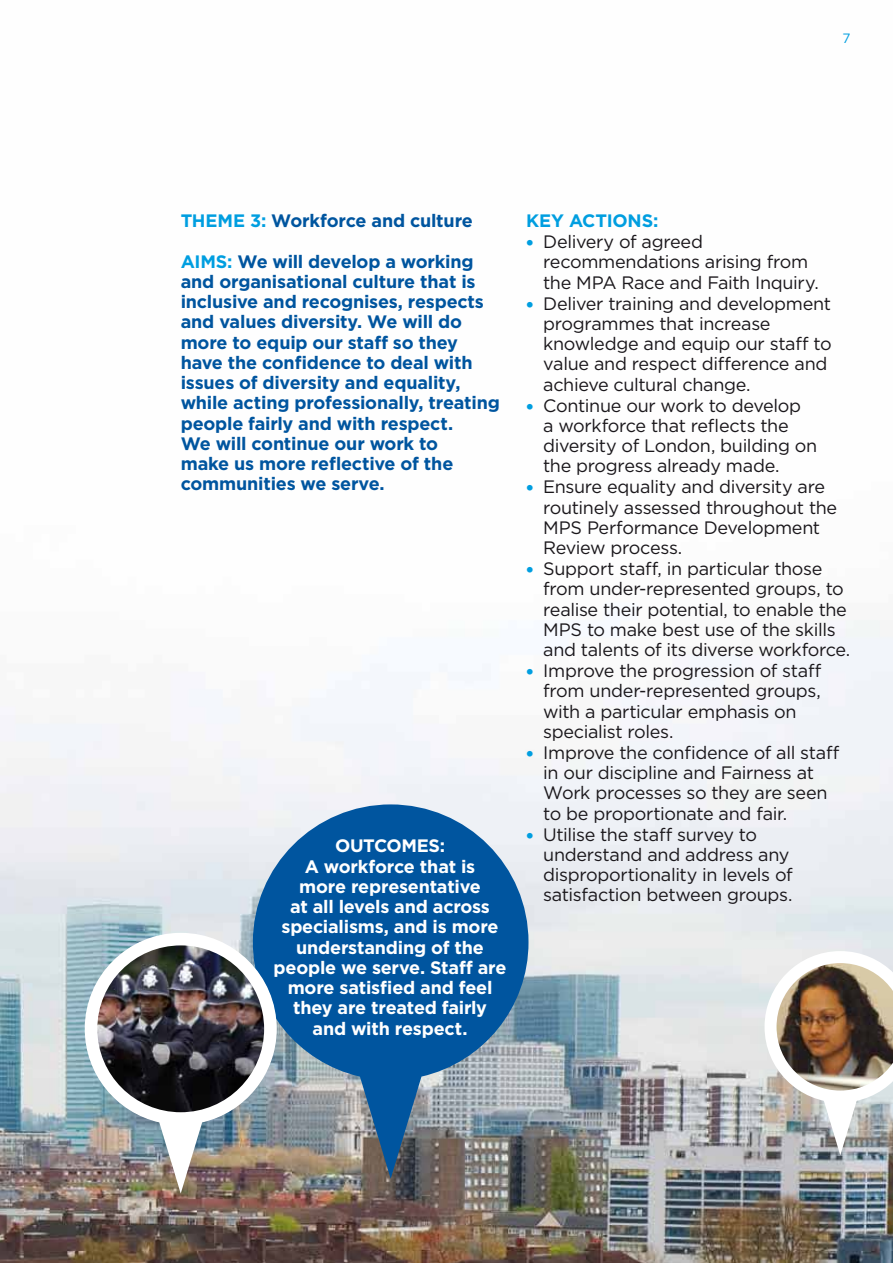
<style>
.page{position:relative;width:893px;height:1263px;background:#fff}
.page>*{position:absolute;margin:0;border:0;box-sizing:border-box;transform-origin:0 0}
.t1{font:18px/20.2px "Gotham";letter-spacing:-.02em;color:#1a171b}
.t2{font:700 18px/20.2px "Gotham";letter-spacing:-.01em;color:#00559f}
.t3{font:700 18px/20.2px "Gotham";letter-spacing:-.01em;color:#fff;text-align:center}
.t4{font:700 18px "Gotham";letter-spacing:-.01em;color:#009ee0}
.t5{font:13.5px "Gotham";color:#009ee0}
.s1{color:#009ee0}
.s2{font-weight:900;font-size:15px;color:#009ee0}
</style>
<div class="page">
<img style="left:0;top:620px;width:893px;height:643px">
<img style="left:764px;top:951px;width:129px;height:204px">
<svg style="left:253px;top:804px;width:275px;height:375px;background:#3c73a3"></svg>
<img style="left:85px;top:933px;width:192px;height:260px">
<img style="left:91px;top:939px;width:179px;height:179px;border-radius:89px">
<div style="left:85px;top:933px;width:191px;height:191px;border:12px solid #fff;border-radius:50%"></div>
<p class="t5" style="left:842px;top:29px;width:10px">7</p>
<p class="t2" style="left:181px;top:210px;width:294px"><span class="s1">THEME 3:</span> Workforce and culture</p>
<p class="t2" style="left:181px;top:251px;width:321px"><span class="s1">AIMS:</span> We will develop a working and organisational culture that is inclusive and recognises, respects and values diversity. We will do more to equip our staff so they have the confidence to deal with issues of diversity and equality, while acting professionally, treating people fairly and with respect.<br>We will continue our work to<br>make us more reflective of the communities we serve.</p>
<p class="t3" style="left:274px;top:836px;width:234px">OUTCOMES:<br>A workforce that is<br>more representative<br>at all levels and across specialisms, and is more understanding of the people we serve. Staff are more satisfied and feel they are treated fairly<br>and with respect.</p>
<p class="t4" style="left:526px;top:209px;width:134px">KEY ACTIONS:</p>
<p class="t1" style="left:543px;top:231px;width:277px;text-indent:-17px"><span class="s2">•</span> Delivery of agreed recommendations arising from the MPA Race and Faith Inquiry.</p>
<p class="t1" style="left:543px;top:293px;width:290px;text-indent:-17px"><span class="s2">•</span> Deliver training and development programmes that increase knowledge and equip our staff to value and respect difference and achieve cultural change.</p>
<p class="t1" style="left:543px;top:395px;width:276px;text-indent:-17px"><span class="s2">•</span> Continue our work to develop<br>a workforce that reflects the diversity of London, building on the progress already made.</p>
<p class="t1" style="left:543px;top:476px;width:296px;text-indent:-17px"><span class="s2">•</span> Ensure equality and diversity are routinely assessed throughout the<br>MPS Performance Development<br>Review process.</p>
<p class="t1" style="left:543px;top:558px;width:309px;text-indent:-17px"><span class="s2">•</span> Support staff, in particular those from under-represented groups, to realise their potential, to enable the MPS to make best use of the skills and talents of its diverse workforce.</p>
<p class="t1" style="left:543px;top:660px;width:280px;text-indent:-17px"><span class="s2">•</span> Improve the progression of staff from under-represented groups, with a particular emphasis on specialist roles.</p>
<p class="t1" style="left:543px;top:742px;width:298px;text-indent:-17px"><span class="s2">•</span> Improve the confidence of all staff in our discipline and Fairness at<br>Work processes so they are seen to be proportionate and fair.</p>
<p class="t1" style="left:543px;top:824px;width:251px;text-indent:-17px"><span class="s2">•</span> Utilise the staff survey to understand and address any disproportionality in levels of satisfaction between groups.</p>
</div>
